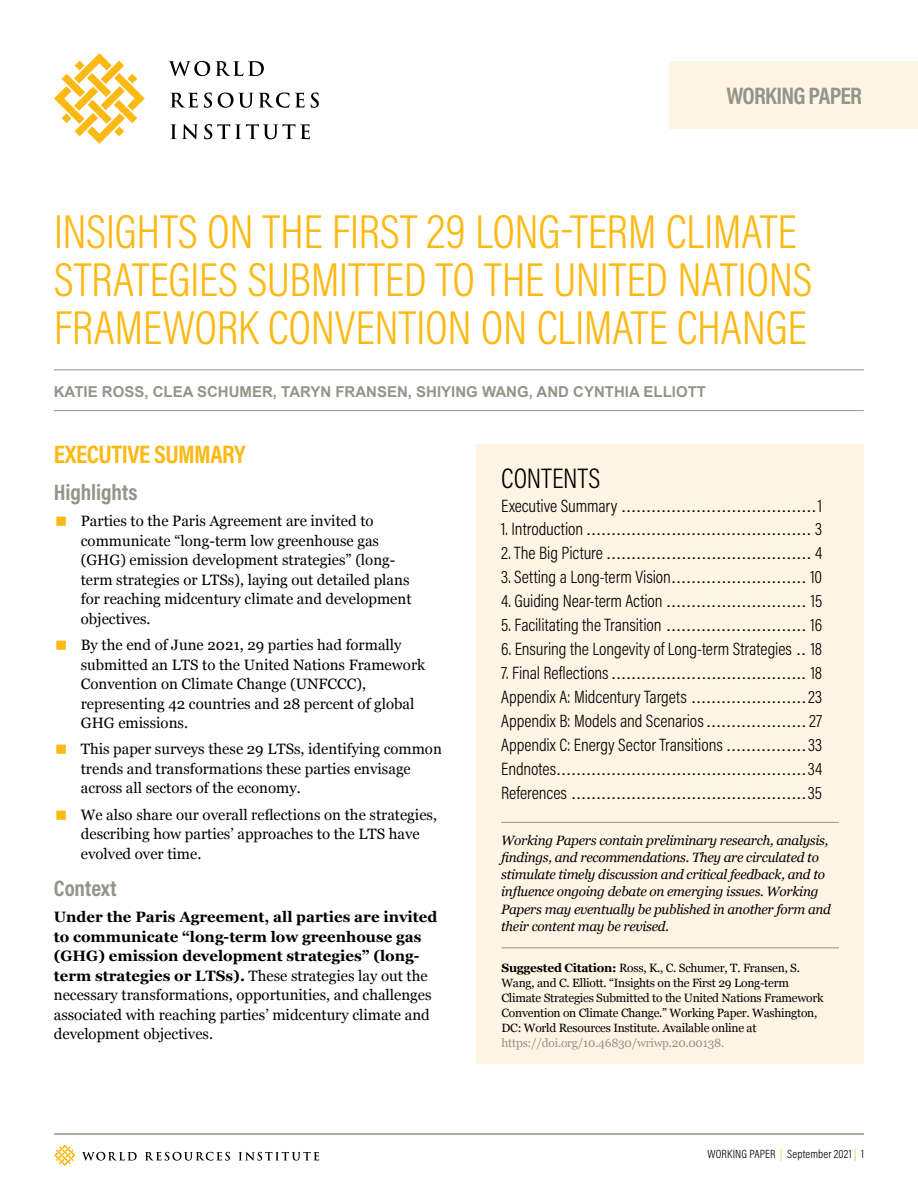
<style>
.page{position:relative;width:918px;height:1188px;background:#fff}
.page>*{position:absolute;margin:0;border:0;box-sizing:border-box;transform-origin:0 0}
.t1{font:300 48px/48px "Acumin Pro Cond";letter-spacing:-.01em;color:#fdb913}
.t2{font:300 28.5px "Acumin Pro Cond";letter-spacing:.005em;color:#000}
.t3{font:700 25.5px "Acumin Pro Cond";letter-spacing:-.02em;color:#fdb913}
.t4{font:700 24px "Acumin Pro Cond";letter-spacing:-.03em;color:#94948b}
.t5{font:700 22.5px "Acumin Pro Cond";letter-spacing:-.005em;color:#94948b}
.t6{font:18px/24px "Arial";color:#000}
.t7{font:300 18px/24px "Acumin Pro Cond";letter-spacing:-.005em;color:#000;text-align:justify}
.t8{font:15px/19.5px "Georgia";color:#000}
.t9{font:700 15px "Arial";color:#94948b}
.t10{font:italic 13.5px/17.2px "Georgia";letter-spacing:-.02em;color:#000}
.t11{font:12px/15px "Georgia";letter-spacing:-.02em;color:#000}
.t12{font:12px "Georgia";letter-spacing:-.02em;color:#94948b}
.t13{font:300 12px "Acumin Pro Cond";letter-spacing:.015em;color:#000}
.s1{font-size:42px;color:#fdb913}
.s2{font-weight:700}
.s3{font-family:"Acumin Pro Cond";font-weight:300}
.s4{font-family:"Arial";font-weight:400}
.s5{color:#fdb913}
</style>
<div class="page">
<svg style="left:54px;top:1144px;width:22px;height:22px"></svg>
<svg style="left:82px;top:1152px;width:55px;height:9px"></svg>
<svg style="left:145px;top:1152px;width:85px;height:9px"></svg>
<svg style="left:239px;top:1152px;width:80px;height:9px"></svg>
<hr style="left:54px;top:1134px;width:810px;height:1px;background:#94948b">
<svg style="left:54px;top:53px;width:91px;height:91px"></svg>
<svg style="left:169px;top:61px;width:95px;height:15px"></svg>
<svg style="left:170px;top:93px;width:28px;height:15px"></svg>
<svg style="left:204px;top:92px;width:8px;height:16px"></svg>
<svg style="left:218px;top:92px;width:87px;height:16px"></svg>
<svg style="left:311px;top:92px;width:8px;height:16px"></svg>
<svg style="left:171px;top:124px;width:27px;height:15px"></svg>
<svg style="left:204px;top:124px;width:106px;height:15px"></svg>
<div style="left:669px;top:62px;width:249px;height:67px;background:#fff5e4"></div>
<hr style="left:54px;top:370px;width:810px;height:1px;background:#94948b">
<hr style="left:54px;top:410px;width:810px;height:1px;background:#94948b">
<div style="left:476px;top:444px;width:388px;height:620px;background:#fff5e4"></div>
<hr style="left:502px;top:948px;width:337px;height:1px;background:#94948b">
<hr style="left:501px;top:822px;width:338px;height:1px;background:#94948b">
<h3 class="t4" style="left:727px;top:80px;width:137px">WORKING PAPER</h3>
<h1 class="t1" style="left:54px;top:207px;width:760px">INSIGHTS ON THE FIRST 29 LONG-TERM CLIMATE<br>STRATEGIES SUBMITTED TO THE UNITED NATIONS<br>FRAMEWORK CONVENTION ON CLIMATE CHANGE</h1>
<p class="t9" style="left:54px;top:382px;width:654px">KATIE ROSS, CLEA SCHUMER, TARYN FRANSEN, SHIYING WANG, AND CYNTHIA ELLIOTT</p>
<h3 class="t3" style="left:54px;top:437px;width:193px">EXECUTIVE SUMMARY</h3>
<h3 class="t5" style="left:54px;top:478px;width:85px">Highlights</h3>
<p class="t8" style="left:81px;top:511px;width:332px;text-indent:-27px"><span class="s1">▪</span> Parties to the Paris Agreement are invited to communicate “long-term low greenhouse gas (GHG) emission development strategies” (long&shy;term strategies or LTSs), laying out detailed plans for reaching midcentury climate and development objectives.</p>
<p class="t8" style="left:81px;top:635px;width:346px;text-indent:-27px"><span class="s1">▪</span> By the end of June 2021, 29 parties had formally submitted an LTS to the United Nations Framework Convention on Climate Change (UNFCCC), representing 42 countries and 28 percent of global GHG emissions.</p>
<p class="t8" style="left:81px;top:739px;width:363px;text-indent:-27px"><span class="s1">▪</span> This paper surveys these 29 LTSs, identifying common trends and transformations these parties envisage across all sectors of the economy.</p>
<p class="t8" style="left:81px;top:804px;width:358px;text-indent:-27px"><span class="s1">▪</span> We also share our overall reflections on the strategies, describing how parties’ approaches to the LTS have evolved over time.</p>
<h3 class="t5" style="left:54px;top:874px;width:64px">Context</h3>
<p class="t8" style="left:54px;top:907px;width:385px"><span class="s2">Under the Paris Agreement, all parties are invited to communicate “long-term low greenhouse gas (GHG) emission development strategies” (long&shy;term strategies or LTSs).</span> These strategies lay out the necessary transformations, opportunities, and challenges associated with reaching parties’ midcentury climate and development objectives.</p>
<h2 class="t2" style="left:501px;top:459px;width:101px">CONTENTS</h2>
<p class="t6" style="left:501px;top:493px;width:322px"><span class="s3">Executive Summary</span> .......................................<span class="s3">1</span></p>
<p class="t6" style="left:501px;top:517px;width:323px"><span class="s3">1. Introduction</span> ............................................. <span class="s3">3</span></p>
<p class="t6" style="left:501px;top:541px;width:323px"><span class="s3">2. The Big Picture</span> ......................................... <span class="s3">4</span></p>
<p class="t7" style="left:501px;top:565px;width:323px">3. Setting a Long-term Vision<span class="s4">...........................</span> 10</p>
<p class="t6" style="left:501px;top:589px;width:322px"><span class="s3">4. Guiding Near-term Action</span> ............................ <span class="s3">15</span></p>
<p class="t7" style="left:501px;top:613px;width:322px">5. Facilitating the Transition <span class="s4">............................</span> 16</p>
<p class="t7" style="left:501px;top:637px;width:322px">6. Ensuring the Longevity of Long-term Strategies <span class="s4">..</span> 18</p>
<p class="t6" style="left:501px;top:661px;width:322px"><span class="s3">7. Final Reflections</span>....................................... <span class="s3">18</span></p>
<p class="t7" style="left:501px;top:685px;width:322px">Appendix A: Midcentury Targets <span class="s4">.......................</span>23<br>Appendix B: Models and Scenarios<span class="s4">....................</span> 27<br>Appendix C: Energy Sector Transitions <span class="s4">................</span>33</p>
<p class="t6" style="left:501px;top:757px;width:323px"><span class="s3">Endnotes</span>..................................................<span class="s3">34<br>References</span> ...............................................<span class="s3">35</span></p>
<p class="t10" style="left:501px;top:831px;width:331px">Working Papers contain preliminary research, analysis, findings, and recommendations. They are circulated to stimulate timely discussion and critical feedback, and to influence ongoing debate on emerging issues. Working Papers may eventually be published in another form and their content may be revised.</p>
<p class="t11" style="left:502px;top:960px;width:323px"><span class="s2">Suggested Citation:</span> Ross, K., C. Schumer, T. Fransen, S.<br>Wang, and C. Elliott. “Insights on the First 29 Long-term Climate Strategies Submitted to the United Nations Framework Convention on Climate Change.” Working Paper. Washington, DC: World Resources Institute. Available online at</p>
<p class="t12" style="left:502px;top:1034px;width:224px">https://doi.org/10.46830/wriwp.20.00138.</p>
<p class="t13" style="left:707px;top:1146px;width:158px">WORKING PAPER <span class="s5">|</span> September 2021 <span class="s5">|</span> 1</p>
</div>
